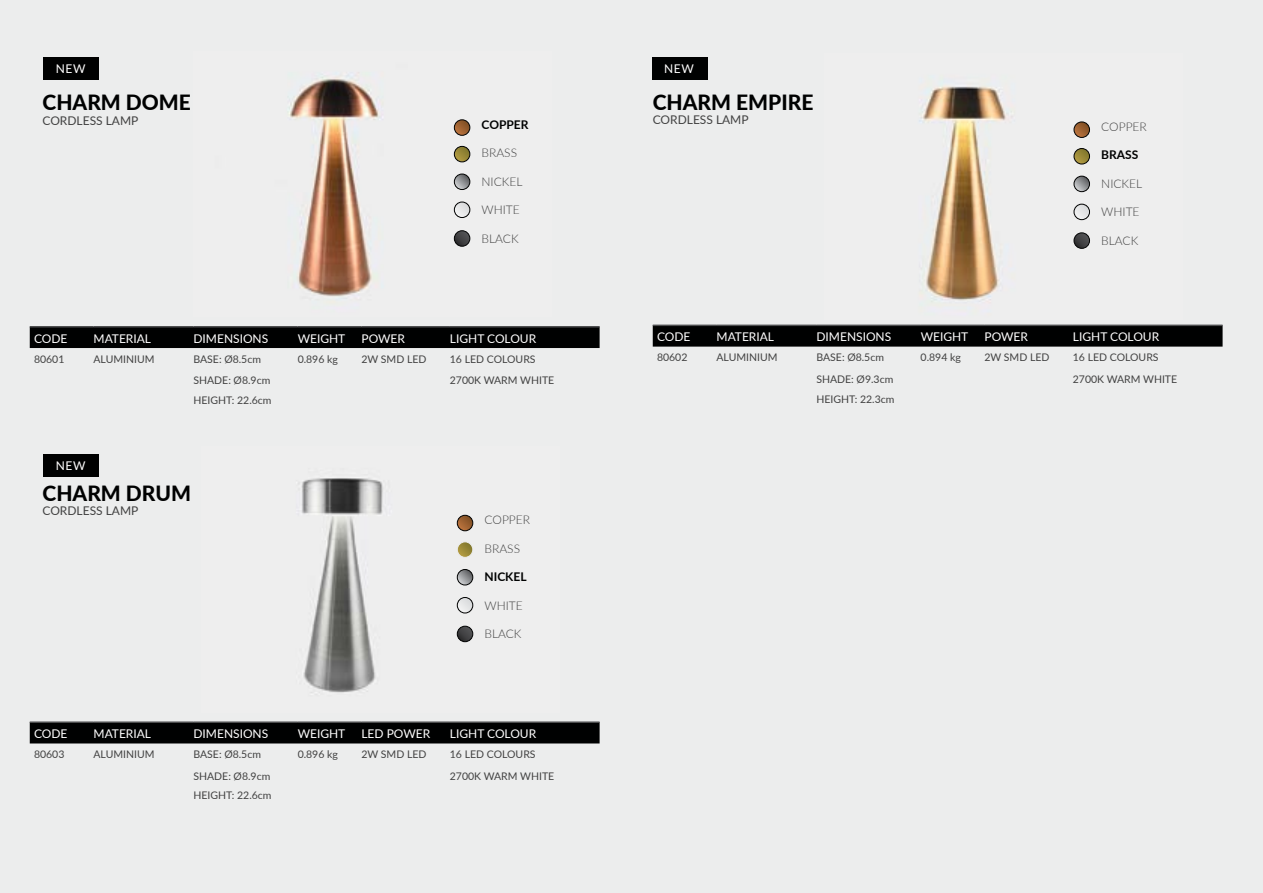
<style>
.page{position:relative;width:1263px;height:893px;background:#eceded}
.page>*{position:absolute;margin:0;border:0;box-sizing:border-box;transform-origin:0 0}
.t1{font:800 21px "Lato";color:#000101}
.t2{font:12px "Lato";color:#fff}
.t3{font:300 12px "Lato";color:#414141}
.t4{font:12px "Lato";color:#414141}
.t5{font:700 12px "Lato";color:#000101}
.t6{font:10.5px "Lato";color:#414141}
</style>
<div class="page">
<img style="left:302px;top:477px;width:172px;height:216px">
<img style="left:919px;top:85px;width:171px;height:217px">
<img style="left:289px;top:74px;width:182px;height:222px">
<svg style="left:454px;top:120px;width:16px;height:15px"></svg>
<div style="left:454px;top:120px;width:16px;height:15px;border:1px solid #000101;border-radius:50%"></div>
<svg style="left:454px;top:146px;width:16px;height:16px"></svg>
<div style="left:454px;top:146px;width:16px;height:16px;border:1px solid #000101;border-radius:50%"></div>
<svg style="left:454px;top:174px;width:16px;height:16px"></svg>
<div style="left:454px;top:174px;width:16px;height:16px;border:1px solid #000101;border-radius:50%"></div>
<svg style="left:454px;top:202px;width:16px;height:16px"></svg>
<div style="left:454px;top:202px;width:16px;height:16px;border:1px solid #000101;border-radius:50%"></div>
<svg style="left:454px;top:231px;width:16px;height:15px"></svg>
<div style="left:454px;top:231px;width:16px;height:15px;border:1px solid #000101;border-radius:50%"></div>
<div style="left:30px;top:327px;width:570px;height:21px;background:#000101"></div>
<hr style="left:30px;top:326px;width:64px;height:1px;background:#4d4e4f">
<hr style="left:94px;top:326px;width:99px;height:1px;background:#4d4e4f">
<hr style="left:193px;top:326px;width:105px;height:1px;background:#4d4e4f">
<hr style="left:298px;top:326px;width:63px;height:1px;background:#4d4e4f">
<hr style="left:361px;top:326px;width:89px;height:1px;background:#4d4e4f">
<hr style="left:450px;top:326px;width:150px;height:1px;background:#4d4e4f">
<svg style="left:457px;top:515px;width:16px;height:16px"></svg>
<div style="left:457px;top:515px;width:16px;height:16px;border:1px solid #000101;border-radius:50%"></div>
<svg style="left:457px;top:542px;width:16px;height:15px"></svg>
<div style="left:457px;top:542px;width:16px;height:15px;border:1px solid #eceded;border-radius:50%"></div>
<svg style="left:457px;top:569px;width:16px;height:16px"></svg>
<div style="left:457px;top:569px;width:16px;height:16px;border:1px solid #000101;border-radius:50%"></div>
<svg style="left:457px;top:597px;width:16px;height:16px"></svg>
<div style="left:457px;top:597px;width:16px;height:16px;border:1px solid #000101;border-radius:50%"></div>
<svg style="left:457px;top:626px;width:16px;height:16px"></svg>
<div style="left:457px;top:626px;width:16px;height:16px;border:1px solid #000101;border-radius:50%"></div>
<div style="left:30px;top:723px;width:570px;height:20px;background:#000101"></div>
<hr style="left:30px;top:721px;width:64px;height:2px;background:#4d4e4f">
<hr style="left:94px;top:721px;width:99px;height:2px;background:#4d4e4f">
<hr style="left:193px;top:721px;width:105px;height:2px;background:#4d4e4f">
<hr style="left:298px;top:721px;width:63px;height:2px;background:#4d4e4f">
<hr style="left:361px;top:721px;width:89px;height:2px;background:#4d4e4f">
<hr style="left:450px;top:721px;width:150px;height:2px;background:#4d4e4f">
<div style="left:653px;top:326px;width:569px;height:21px;background:#000101"></div>
<hr style="left:653px;top:325px;width:63px;height:1px;background:#4d4e4f">
<hr style="left:716px;top:325px;width:100px;height:1px;background:#4d4e4f">
<hr style="left:816px;top:325px;width:105px;height:1px;background:#4d4e4f">
<hr style="left:921px;top:325px;width:63px;height:1px;background:#4d4e4f">
<hr style="left:984px;top:325px;width:89px;height:1px;background:#4d4e4f">
<hr style="left:1073px;top:325px;width:149px;height:1px;background:#4d4e4f">
<svg style="left:1074px;top:122px;width:15px;height:15px"></svg>
<div style="left:1074px;top:122px;width:15px;height:16px;border:1px solid #000101;border-radius:50%"></div>
<svg style="left:1074px;top:149px;width:15px;height:15px"></svg>
<div style="left:1074px;top:148px;width:15px;height:16px;border:1px solid #000101;border-radius:50%"></div>
<svg style="left:1074px;top:176px;width:15px;height:16px"></svg>
<div style="left:1074px;top:176px;width:15px;height:16px;border:1px solid #000101;border-radius:50%"></div>
<svg style="left:1074px;top:204px;width:15px;height:16px"></svg>
<div style="left:1074px;top:204px;width:15px;height:16px;border:1px solid #000101;border-radius:50%"></div>
<svg style="left:1074px;top:233px;width:15px;height:15px"></svg>
<div style="left:1074px;top:233px;width:15px;height:15px;border:1px solid #000101;border-radius:50%"></div>
<div style="left:43px;top:57px;width:56px;height:22px;background:#000101"></div>
<div style="left:43px;top:454px;width:56px;height:22px;background:#000101"></div>
<div style="left:652px;top:57px;width:55px;height:22px;background:#000101"></div>
<p class="t2" style="left:56px;top:60px;width:31px">NEW</p>
<h1 class="t1" style="left:43px;top:87px;width:150px">CHARM DOME</h1>
<p class="t4" style="left:43px;top:112px;width:97px">CORDLESS LAMP</p>
<p class="t5" style="left:482px;top:116px;width:48px">COPPER</p>
<p class="t3" style="left:482px;top:145px;width:37px">BRASS</p>
<p class="t3" style="left:482px;top:173px;width:42px">NICKEL</p>
<p class="t3" style="left:482px;top:202px;width:40px">WHITE</p>
<p class="t3" style="left:482px;top:230px;width:39px">BLACK</p>
<p class="t2" style="left:34px;top:330px;width:35px">CODE</p>
<p class="t2" style="left:94px;top:330px;width:59px">MATERIAL</p>
<p class="t2" style="left:193px;top:330px;width:76px">DIMENSIONS</p>
<p class="t2" style="left:298px;top:330px;width:49px">WEIGHT</p>
<p class="t2" style="left:361px;top:330px;width:45px">POWER</p>
<p class="t2" style="left:450px;top:330px;width:88px">LIGHT COLOUR</p>
<p class="t6" style="left:34px;top:352px;width:32px">80601</p>
<p class="t6" style="left:94px;top:352px;width:63px">ALUMINIUM</p>
<p class="t6" style="left:193px;top:352px;width:69px">BASE: Ø8.5cm</p>
<p class="t6" style="left:298px;top:352px;width:42px">0.896 kg</p>
<p class="t6" style="left:361px;top:352px;width:67px">2W SMD LED</p>
<p class="t6" style="left:450px;top:352px;width:87px">16 LED COLOURS</p>
<p class="t6" style="left:193px;top:373px;width:78px">SHADE: Ø8.9cm</p>
<p class="t6" style="left:450px;top:373px;width:106px">2700K WARM WHITE</p>
<p class="t6" style="left:193px;top:393px;width:80px">HEIGHT: 22.6cm</p>
<p class="t2" style="left:56px;top:457px;width:31px">NEW</p>
<h1 class="t1" style="left:43px;top:477px;width:150px">CHARM DRUM</h1>
<p class="t4" style="left:43px;top:502px;width:97px">CORDLESS LAMP</p>
<p class="t3" style="left:484px;top:511px;width:47px">COPPER</p>
<p class="t3" style="left:484px;top:540px;width:37px">BRASS</p>
<p class="t5" style="left:484px;top:568px;width:44px">NICKEL</p>
<p class="t3" style="left:484px;top:597px;width:40px">WHITE</p>
<p class="t3" style="left:484px;top:625px;width:39px">BLACK</p>
<p class="t2" style="left:34px;top:725px;width:35px">CODE</p>
<p class="t2" style="left:94px;top:725px;width:59px">MATERIAL</p>
<p class="t2" style="left:193px;top:725px;width:76px">DIMENSIONS</p>
<p class="t2" style="left:298px;top:725px;width:49px">WEIGHT</p>
<p class="t2" style="left:361px;top:725px;width:70px">LED POWER</p>
<p class="t2" style="left:450px;top:725px;width:88px">LIGHT COLOUR</p>
<p class="t6" style="left:34px;top:747px;width:32px">80603</p>
<p class="t6" style="left:94px;top:747px;width:63px">ALUMINIUM</p>
<p class="t6" style="left:193px;top:747px;width:69px">BASE: Ø8.5cm</p>
<p class="t6" style="left:298px;top:747px;width:42px">0.896 kg</p>
<p class="t6" style="left:361px;top:747px;width:67px">2W SMD LED</p>
<p class="t6" style="left:450px;top:747px;width:87px">16 LED COLOURS</p>
<p class="t6" style="left:193px;top:768px;width:78px">SHADE: Ø8.9cm</p>
<p class="t6" style="left:450px;top:768px;width:106px">2700K WARM WHITE</p>
<p class="t6" style="left:193px;top:788px;width:80px">HEIGHT: 22.6cm</p>
<p class="t2" style="left:664px;top:60px;width:31px">NEW</p>
<h1 class="t1" style="left:653px;top:87px;width:162px">CHARM EMPIRE</h1>
<p class="t4" style="left:653px;top:112px;width:97px">CORDLESS LAMP</p>
<p class="t3" style="left:1101px;top:118px;width:47px">COPPER</p>
<p class="t5" style="left:1101px;top:146px;width:39px">BRASS</p>
<p class="t3" style="left:1101px;top:175px;width:42px">NICKEL</p>
<p class="t3" style="left:1101px;top:204px;width:40px">WHITE</p>
<p class="t3" style="left:1101px;top:232px;width:39px">BLACK</p>
<p class="t2" style="left:657px;top:328px;width:35px">CODE</p>
<p class="t2" style="left:716px;top:328px;width:59px">MATERIAL</p>
<p class="t2" style="left:816px;top:328px;width:76px">DIMENSIONS</p>
<p class="t2" style="left:921px;top:328px;width:49px">WEIGHT</p>
<p class="t2" style="left:984px;top:328px;width:45px">POWER</p>
<p class="t2" style="left:1073px;top:328px;width:88px">LIGHT COLOUR</p>
<p class="t6" style="left:657px;top:350px;width:32px">80602</p>
<p class="t6" style="left:716px;top:350px;width:63px">ALUMINIUM</p>
<p class="t6" style="left:816px;top:350px;width:69px">BASE: Ø8.5cm</p>
<p class="t6" style="left:921px;top:350px;width:42px">0.894 kg</p>
<p class="t6" style="left:984px;top:350px;width:67px">2W SMD LED</p>
<p class="t6" style="left:1073px;top:350px;width:87px">16 LED COLOURS</p>
<p class="t6" style="left:816px;top:371px;width:78px">SHADE: Ø9.3cm</p>
<p class="t6" style="left:1073px;top:371px;width:106px">2700K WARM WHITE</p>
<p class="t6" style="left:816px;top:391px;width:80px">HEIGHT: 22.3cm</p>
</div>
